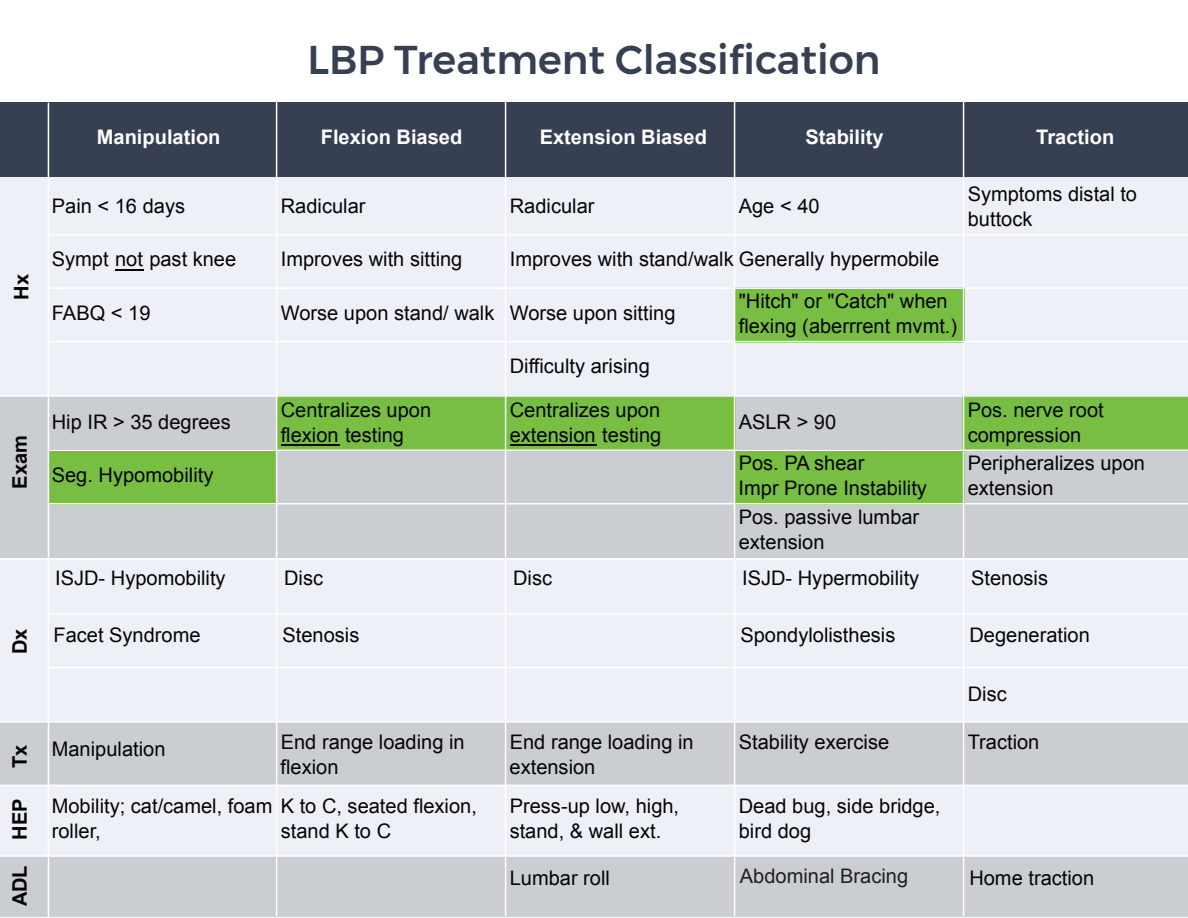
<style>
.page{position:relative;width:1188px;height:918px;background:#fff}
.page>*{position:absolute;margin:0;border:0;box-sizing:border-box;transform-origin:0 0}
.t1{font:500 40.05px "Montserrat";color:#373f53}
.t2{font:20.1px/25px "Arial";color:#050504}
.t3{font:700 20.1px "Arial";color:#fff}
.t4{font:700 20.1px "Arial";color:#050504}
.t5{font:20.1px "Arial";color:#231f20}
</style>
<div class="page">
<div style="left:0;top:856px;width:1188px;height:60px;background:#cacdd2"></div>
<div style="left:0;top:785px;width:1188px;height:71px;background:#edf1f7"></div>
<div style="left:0;top:722px;width:1188px;height:63px;background:#cacdd2"></div>
<div style="left:0;top:558px;width:1188px;height:162px;background:#edf1f7"></div>
<div style="left:0;top:396px;width:1188px;height:162px;background:#cacdd2"></div>
<div style="left:0;top:177px;width:1188px;height:219px;background:#edf1f7"></div>
<div style="left:0;top:103px;width:1188px;height:74px;background:#373f53"></div>
<div style="left:734px;top:287px;width:230px;height:55px;background:#77be42"></div>
<div style="left:276px;top:396px;width:459px;height:55px;background:#77be42"></div>
<div style="left:963px;top:396px;width:225px;height:55px;background:#77be42"></div>
<div style="left:49px;top:449px;width:228px;height:56px;background:#77be42"></div>
<div style="left:734px;top:449px;width:230px;height:56px;background:#77be42"></div>
<hr style="left:115px;top:269px;width:29px;height:2px;background:#050504">
<hr style="left:281px;top:444px;width:58px;height:2px;background:#050504">
<hr style="left:510px;top:444px;width:87px;height:2px;background:#050504">
<hr style="left:276px;top:87px;width:1px;height:829px;background:#fff">
<hr style="left:505px;top:87px;width:1px;height:829px;background:#fff">
<hr style="left:734px;top:91px;width:1px;height:825px;background:#fff">
<hr style="left:963px;top:87px;width:1px;height:829px;background:#fff">
<hr style="left:48px;top:234px;width:1140px;height:1px;background:#fff">
<hr style="left:48px;top:287px;width:1140px;height:2px;background:#fff">
<hr style="left:48px;top:341px;width:1140px;height:1px;background:#fff">
<hr style="left:48px;top:449px;width:1140px;height:2px;background:#fff">
<hr style="left:48px;top:503px;width:1140px;height:1px;background:#fff">
<hr style="left:48px;top:613px;width:1140px;height:2px;background:#fff">
<hr style="left:48px;top:667px;width:1140px;height:1px;background:#fff">
<hr style="left:0;top:395px;width:1188px;height:2px;background:#fff">
<hr style="left:0;top:558px;width:1188px;height:2px;background:#fff">
<hr style="left:0;top:721px;width:1188px;height:2px;background:#fff">
<hr style="left:0;top:785px;width:1188px;height:1px;background:#fff">
<hr style="left:0;top:855px;width:1188px;height:2px;background:#fff">
<hr style="left:48px;top:103px;width:1px;height:815px;background:#fff">
<h1 class="t1" style="left:307px;top:29px;width:575px">LBP Treatment Classification</h1>
<p class="t4" style="left:8px;top:300px;width:27px;rotate:-90deg">Hx</p>
<p class="t4" style="left:6px;top:489px;width:55px;rotate:-90deg">Exam</p>
<p class="t4" style="left:6px;top:654px;width:27px;rotate:-90deg">Dx</p>
<p class="t3" style="left:97px;top:124px;width:125px">Manipulation</p>
<p class="t3" style="left:321px;top:124px;width:143px">Flexion Biased</p>
<p class="t3" style="left:540px;top:124px;width:169px">Extension Biased</p>
<p class="t3" style="left:806px;top:124px;width:80px">Stability</p>
<p class="t3" style="left:1036px;top:124px;width:80px">Traction</p>
<p class="t2" style="left:52px;top:194px;width:135px">Pain &lt; 16 days</p>
<p class="t2" style="left:281px;top:194px;width:86px">Radicular</p>
<p class="t2" style="left:510px;top:194px;width:86px">Radicular</p>
<p class="t2" style="left:739px;top:194px;width:82px">Age &lt; 40</p>
<p class="t2" style="left:968px;top:182px;width:171px">Symptoms distal to buttock</p>
<p class="t2" style="left:52px;top:247px;width:186px">Sympt not past knee</p>
<p class="t2" style="left:281px;top:247px;width:183px">Improves with sitting</p>
<p class="t2" style="left:510px;top:247px;width:431px">Improves with stand/walk Generally hypermobile</p>
<p class="t2" style="left:52px;top:301px;width:100px">FABQ &lt; 19</p>
<p class="t2" style="left:281px;top:301px;width:396px">Worse upon stand/ walk Worse upon sitting</p>
<p class="t2" style="left:739px;top:289px;width:220px">"Hitch" or "Catch" when flexing (aberrrent mvmt.)</p>
<p class="t2" style="left:510px;top:354px;width:142px">Difficulty arising</p>
<p class="t2" style="left:52px;top:409px;width:180px">Hip IR &gt; 35 degrees</p>
<p class="t2" style="left:281px;top:397px;width:152px">Centralizes upon flexion testing</p>
<p class="t2" style="left:510px;top:397px;width:153px">Centralizes upon extension testing</p>
<p class="t2" style="left:739px;top:409px;width:99px">ASLR &gt; 90</p>
<p class="t2" style="left:968px;top:397px;width:138px">Pos. nerve root compression</p>
<p class="t2" style="left:52px;top:463px;width:163px">Seg. Hypomobility</p>
<p class="t2" style="left:739px;top:451px;width:190px">Pos. PA shear<br>Impr Prone Instability</p>
<p class="t2" style="left:968px;top:451px;width:179px">Peripheralizes upon extension</p>
<p class="t2" style="left:739px;top:504px;width:182px">Pos. passive lumbar extension</p>
<p class="t2" style="left:55px;top:565px;width:172px">ISJD- Hypomobility</p>
<p class="t2" style="left:284px;top:565px;width:40px">Disc</p>
<p class="t2" style="left:513px;top:565px;width:40px">Disc</p>
<p class="t2" style="left:742px;top:565px;width:179px">ISJD- Hypermobility</p>
<p class="t2" style="left:971px;top:565px;width:78px">Stenosis</p>
<p class="t2" style="left:53px;top:623px;width:149px">Facet Syndrome</p>
<p class="t2" style="left:282px;top:623px;width:78px">Stenosis</p>
<p class="t2" style="left:740px;top:623px;width:156px">Spondylolisthesis</p>
<p class="t2" style="left:969px;top:623px;width:122px">Degeneration</p>
<p class="t2" style="left:968px;top:682px;width:40px">Disc</p>
<p class="t4" style="left:6px;top:768px;width:25px;rotate:-90deg">Tx</p>
<p class="t2" style="left:52px;top:737px;width:115px">Manipulation</p>
<p class="t2" style="left:281px;top:730px;width:186px">End range loading in flexion</p>
<p class="t2" style="left:510px;top:730px;width:186px">End range loading in extension</p>
<p class="t2" style="left:739px;top:730px;width:152px">Stability exercise</p>
<p class="t2" style="left:968px;top:730px;width:73px">Traction</p>
<p class="t2" style="left:52px;top:794px;width:427px">Mobility; cat/camel, foam K to C, seated flexion, roller,</p>
<p class="t2" style="left:510px;top:794px;width:171px">Press-up low, high, stand, &amp; wall ext.</p>
<p class="t2" style="left:739px;top:794px;width:203px">Dead bug, side bridge, bird dog</p>
<p class="t2" style="left:510px;top:865px;width:102px">Lumbar roll</p>
<p class="t2" style="left:969px;top:865px;width:126px">Home traction</p>
<p class="t4" style="left:6px;top:840px;width:43px;rotate:-90deg">HEP</p>
<p class="t4" style="left:6px;top:906px;width:43px;rotate:-90deg">ADL</p>
<p class="t2" style="left:281px;top:819px;width:112px">stand K to C</p>
<p class="t5" style="left:740px;top:862px;width:170px">Abdominal Bracing</p>
</div>
